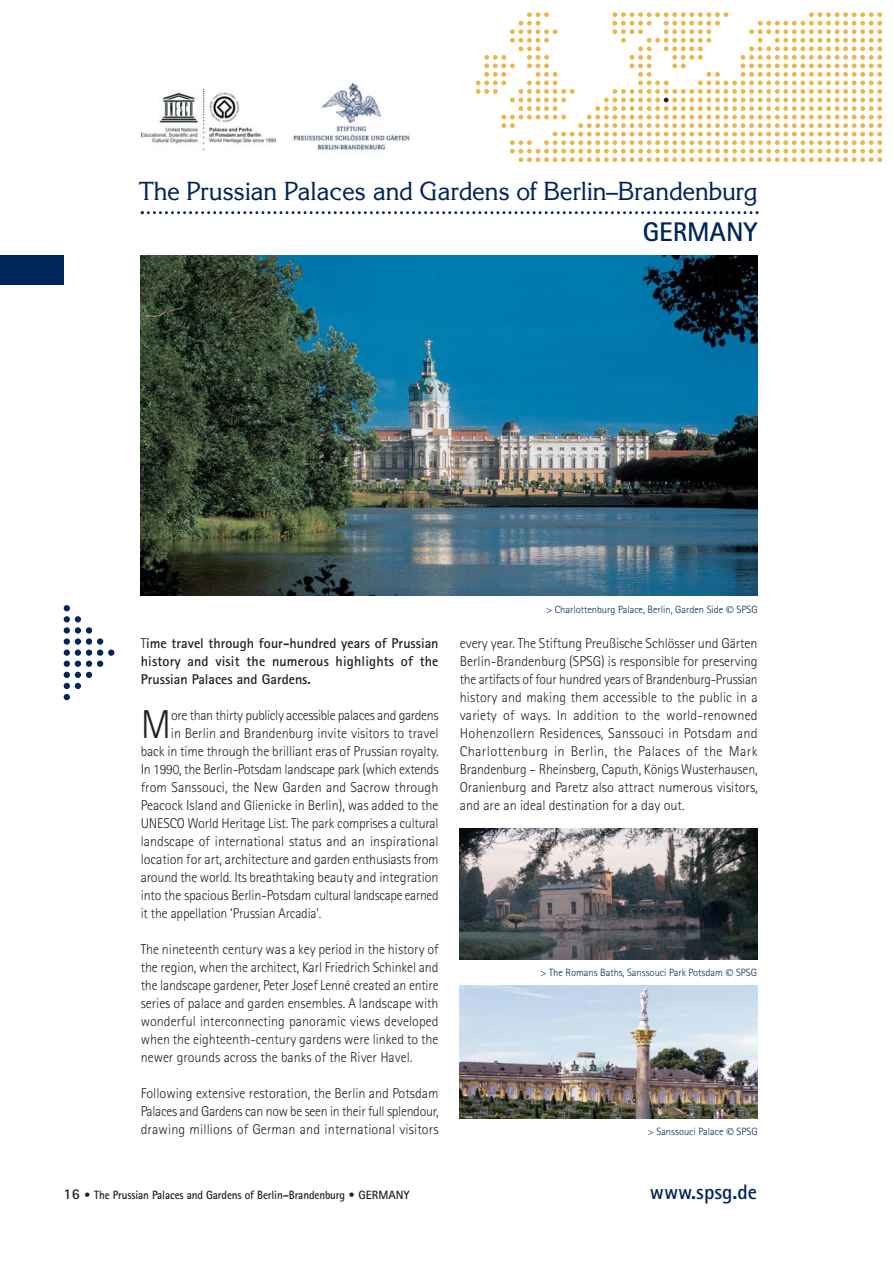
<style>
.page{position:relative;width:893px;height:1263px;background:#fff}
.page>*{position:absolute;margin:0;border:0;box-sizing:border-box;transform-origin:0 0}
.t1{font:300 40.35px "Rotis Sans Serif";color:#231f20}
.t2{font:700 27px "Rotis Sans Serif";color:#002559}
.t3{font:25.5px "Korinna";letter-spacing:-.01em;color:#002559;scale:.93 1}
.t4{font:700 21px "Rotis Sans Serif";color:#002559}
.t5{font:300 14.25px/18px "Rotis Sans Serif";letter-spacing:-.005em;color:#231f20;text-align:justify}
.t6{font:700 14.25px/18px "Rotis Sans Serif";color:#231f20;text-align:justify}
.t7{font:300 14.25px "Rotis Sans Serif";letter-spacing:-.025em;color:#231f20}
.t8{font:300 14.25px "Rotis Sans Serif";letter-spacing:-.005em;color:#231f20;scale:.96 1}
.t9{font:700 12px "Rotis Sans Serif";letter-spacing:-.01em;color:#231f20}
.t10{font:300 10.5px "Rotis Sans Serif";color:#002559}
.s1{font-weight:300}
.s2{font-size:15px}
</style>
<div class="page">
<img style="left:460px;top:828px;width:297px;height:132px">
<img style="left:141px;top:255px;width:616px;height:340px">
<div style="left:97px;top:638px;width:6px;height:7px;background:#002559;border-radius:50%"></div>
<div style="left:86px;top:627px;width:6px;height:7px;background:#002559;border-radius:50%"></div>
<div style="left:86px;top:638px;width:6px;height:7px;background:#002559;border-radius:50%"></div>
<div style="left:75px;top:627px;width:6px;height:7px;background:#002559;border-radius:50%"></div>
<div style="left:75px;top:638px;width:6px;height:7px;background:#002559;border-radius:50%"></div>
<svg style="left:64px;top:605px;width:17px;height:17px"></svg>
<div style="left:64px;top:627px;width:6px;height:7px;background:#002559;border-radius:50%"></div>
<div style="left:64px;top:638px;width:6px;height:7px;background:#002559;border-radius:50%"></div>
<svg style="left:64px;top:650px;width:50px;height:50px"></svg>
<svg style="left:476px;top:12px;width:406px;height:150px"></svg>
<svg style="left:141px;top:211px;width:617px;height:3px"></svg>
<img style="left:460px;top:986px;width:297px;height:132px">
<img style="left:141px;top:90px;width:135px;height:59px">
<img style="left:293px;top:82px;width:117px;height:71px">
<div style="left:0;top:255px;width:64px;height:30px;background:#002559"></div>
<h3 class="t3" style="left:139px;top:182px;width:667px">The Prussian Palaces and Gardens of Berlin–Brandenburg</h3>
<h2 class="t2" style="left:642px;top:222px;width:116px">GERMANY</h2>
<p class="t6" style="left:141px;top:635px;width:299px"><span class="s1">T</span>ime travel through four-hundred years of Prussian history and visit the numerous highlights of the Prussian Palaces and Gardens.</p>
<h1 class="t1" style="left:141px;top:710px;width:32px">M</h1>
<p class="t7" style="left:171px;top:710px;width:269px">ore than thirty publicly accessible palaces and gardens</p>
<p class="t5" style="left:171px;top:725px;width:269px">in Berlin and Brandenburg invite visitors to travel</p>
<p class="t5" style="left:141px;top:743px;width:299px">back in time through the brilliant eras of Prussian royalty.</p>
<p class="t5" style="left:141px;top:761px;width:299px">In 1990, the Berlin-Potsdam landscape park (which extends</p>
<p class="t5" style="left:141px;top:779px;width:299px">from Sanssouci, the New Garden and Sacrow through</p>
<p class="t5" style="left:141px;top:797px;width:299px">Peacock Island and Glienicke in Berlin), was added to the</p>
<p class="t5" style="left:141px;top:815px;width:299px">UNESCO World Heritage List. The park comprises a cultural</p>
<p class="t5" style="left:141px;top:833px;width:299px">landscape of international status and an inspirational</p>
<p class="t5" style="left:141px;top:851px;width:299px">location for art, architecture and garden enthusiasts from</p>
<p class="t5" style="left:141px;top:869px;width:299px">around the world. Its breathtaking beauty and integration</p>
<p class="t5" style="left:141px;top:887px;width:299px">into the spacious Berlin-Potsdam cultural landscape earned</p>
<p class="t8" style="left:141px;top:908px;width:190px">it the appellation ‘Prussian Arcadia’.</p>
<p class="t5" style="left:141px;top:941px;width:299px">The nineteenth century was a key period in the history of the region, when the architect, Karl Friedrich Schinkel and the landscape gardener, Peter Josef Lenné created an entire series of palace and garden ensembles. A landscape with wonderful interconnecting panoramic views developed when the eighteenth-century gardens were linked to the newer grounds across the banks of the River Havel.</p>
<p class="t5" style="left:141px;top:1085px;width:299px">Following extensive restoration, the Berlin and Potsdam Palaces and Gardens can now be seen in their full splendour, drawing millions of German and international visitors</p>
<p class="t10" style="left:546px;top:605px;width:179px">&gt; Charlottenburg Palace, Berlin, Garden Side</p>
<p class="t10" style="left:736px;top:605px;width:22px">SPSG</p>
<p class="t5" style="left:460px;top:635px;width:299px">every year. The Stiftung Preußische Schlösser und Gärten Berlin-Brandenburg (SPSG) is responsible for preserving the artifacts of four hundred years of Brandenburg-Prussian history and making them accessible to the public in a variety of ways. In addition to the world-renowned Hohenzollern Residences, Sanssouci in Potsdam and Charlottenburg in Berlin, the Palaces of the Mark Brandenburg – Rheinsberg, Caputh, Königs Wusterhausen, Oranienburg and Paretz also attract numerous visitors, and are an ideal destination for a day out.</p>
<p class="t10" style="left:540px;top:969px;width:184px">&gt; The Romans Baths, Sanssouci Park Potsdam</p>
<p class="t10" style="left:736px;top:969px;width:22px">SPSG</p>
<p class="t10" style="left:648px;top:1128px;width:77px">&gt; Sanssouci Palace</p>
<p class="t10" style="left:736px;top:1128px;width:22px">SPSG</p>
<p class="t9" style="left:64px;top:1190px;width:347px"><span class="s2">16</span> • The Prussian Palaces and Gardens of Berlin–Brandenburg • GERMANY</p>
<h3 class="t4" style="left:649px;top:1185px;width:109px">www.spsg.de</h3>
</div>
